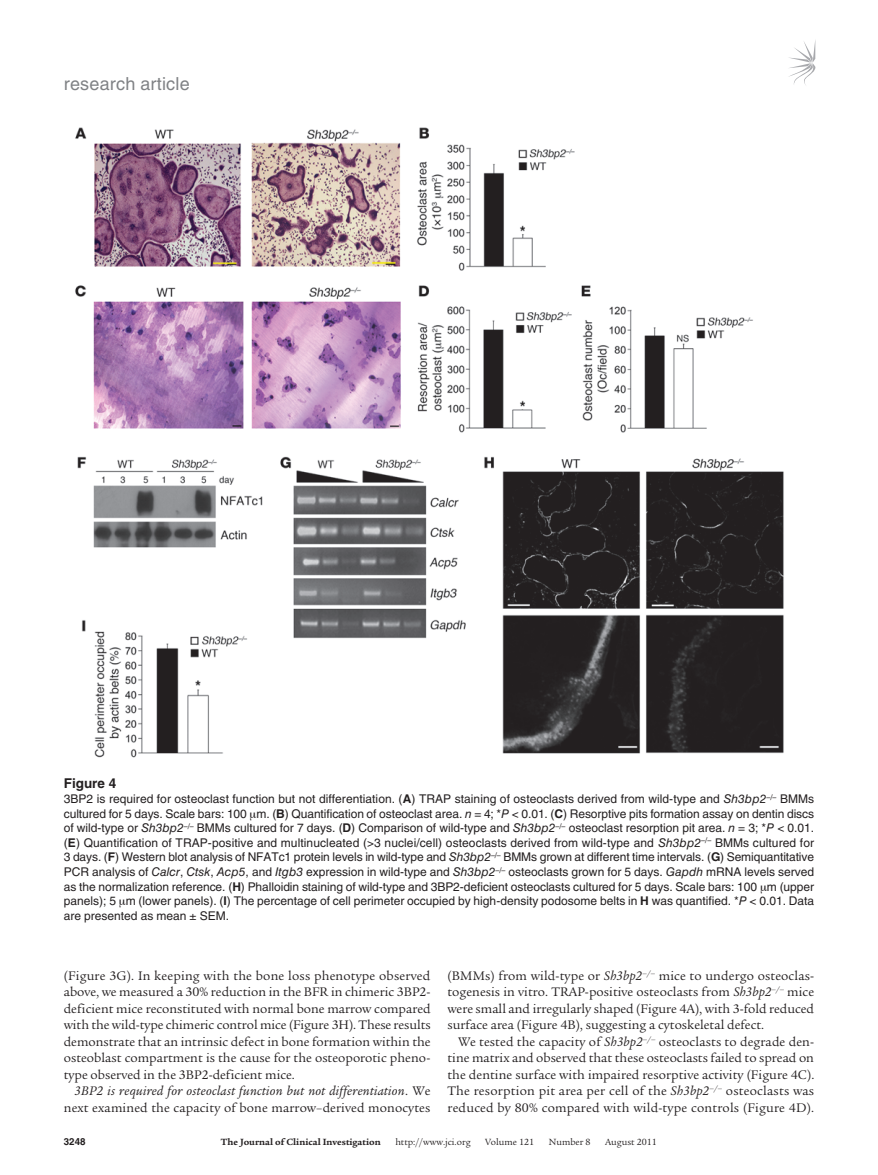
<style>
.page{position:relative;width:878px;height:1175px;background:#fff}
.page>*{position:absolute;margin:0;border:0;box-sizing:border-box;transform-origin:0 0}
.t1{font:18px "Helvetica LT Std";letter-spacing:.01em;color:#808285}
.t2{font:13.5px/16.5px "Legacy Serif Std";color:#231f20;text-align:justify}
.t3{font:italic 13.5px/16.5px "Legacy Serif Std";letter-spacing:.02em;color:#231f20;text-align:right}
.t4{font:700 13.5px "Helvetica LT Std";color:#231f20}
.t5{font:12px/14.7px "Helvetica LT Std";color:#231f20;text-align:justify}
.t6{font:9.75px "Legacy Serif Std";color:#231f20}
.t7{font:700 9.75px "Legacy Serif Std";color:#231f20}
.t8{font:700 9.75px "Helvetica LT Std";color:#231f20}
.s1{font-weight:700}
.s2{font-style:italic}
.s3{font-style:normal}
</style>
<div class="page">
<svg style="left:789px;top:42px;width:26px;height:43px"></svg>
<img style="left:75px;top:127px;width:709px;height:631px">
<h1 class="t1" style="left:64px;top:73px;width:127px">research article</h1>
<p class="t4" style="left:64px;top:775px;width:54px">Figure 4</p>
<p class="t5" style="left:64px;top:791px;width:751px">3BP2 is required for osteoclast function but not differentiation. (<span class="s1">A</span>) TRAP staining of osteoclasts derived from wild-type and <span class="s2">Sh3bp2</span><sup>–/–</sup> BMMs cultured for 5 days. Scale bars: 100 m. (<span class="s1">B</span>) Quantification of osteoclast area. <span class="s2">n</span> = 4; *<span class="s2">P</span> &lt; 0.01. (<span class="s1">C</span>) Resorptive pits formation assay on dentin discs of wild-type or <span class="s2">Sh3bp2</span><sup>–/–</sup> BMMs cultured for 7 days. (<span class="s1">D</span>) Comparison of wild-type and <span class="s2">Sh3bp2</span><sup>–/–</sup> osteoclast resorption pit area. <span class="s2">n</span> = 3; *<span class="s2">P</span> &lt; 0.01. (<span class="s1">E</span>) Quantification of TRAP-positive and multinucleated (&gt;3 nuclei/cell) osteoclasts derived from wild-type and <span class="s2">Sh3bp2</span><sup>–/–</sup> BMMs cultured for 3 days. (<span class="s1">F</span>) Western blot analysis of NFATc1 protein levels in wild-type and <span class="s2">Sh3bp2</span><sup>–/–</sup> BMMs grown at different time intervals. (<span class="s1">G</span>) Semiquantitative PCR analysis of <span class="s2">Calcr</span>, <span class="s2">Ctsk</span>, <span class="s2">Acp5</span>, and <span class="s2">Itgb3</span> expression in wild-type and <span class="s2">Sh3bp2</span><sup>–/–</sup> osteoclasts grown for 5 days. <span class="s2">Gapdh</span> mRNA levels served as the normalization reference. (<span class="s1">H</span>) Phalloidin staining of wild-type and 3BP2-deficient osteoclasts cultured for 5 days. Scale bars: 100 m (upper panels); 5 m (lower panels). (<span class="s1">I</span>) The percentage of cell perimeter occupied by high-density podosome belts in <span class="s1">H</span> was quantified. *<span class="s2">P</span> &lt; 0.01. Data are presented as mean ± SEM.</p>
<p class="t2" style="left:64px;top:967px;width:368px">(Figure 3G). In keeping with the bone loss phenotype observed above, we measured a 30% reduction in the BFR in chimeric 3BP2- deficient mice reconstituted with normal bone marrow compared with the wild-type chimeric control mice (Figure 3H). These results demonstrate that an intrinsic defect in bone formation within the osteoblast compartment is the cause for the osteoporotic pheno&shy;type observed in the 3BP2-deficient mice.</p>
<p class="t3" style="left:64px;top:1082px;width:368px">3BP2 is required for osteoclast function but not differentiation<span class="s3">. We next examined the capacity of bone marrow–derived monocytes</span></p>
<p class="t2" style="left:447px;top:967px;width:368px">(BMMs) from wild-type or <span class="s2">Sh3bp2</span><sup>–/–</sup> mice to undergo osteoclas&shy;togenesis in vitro. TRAP-positive osteoclasts from <span class="s2">Sh3bp2</span><sup>–/–</sup> mice were small and irregularly shaped (Figure 4A), with 3-fold reduced surface area (Figure 4B), suggesting a cytoskeletal defect.</p>
<p class="t2" style="left:447px;top:1033px;width:368px;text-indent:11px">We tested the capacity of <span class="s2">Sh3bp2</span><sup>–/–</sup> osteoclasts to degrade den&shy;tine matrix and observed that these osteoclasts failed to spread on the dentine surface with impaired resorptive activity (Figure 4C).<br>The resorption pit area per cell of the <span class="s2">Sh3bp2</span><sup>–/–</sup> osteoclasts was reduced by 80% compared with wild-type controls (Figure 4D).</p>
<p class="t8" style="left:64px;top:1135px;width:23px">3248</p>
<p class="t7" style="left:221px;top:1135px;width:161px">The Journal of Clinical Investigation</p>
<p class="t6" style="left:395px;top:1136px;width:77px">http://www.jci.org</p>
<p class="t6" style="left:485px;top:1136px;width:50px">Volume 121</p>
<p class="t6" style="left:549px;top:1136px;width:43px">Number 8</p>
<p class="t6" style="left:605px;top:1136px;width:53px">August 2011</p>
</div>
